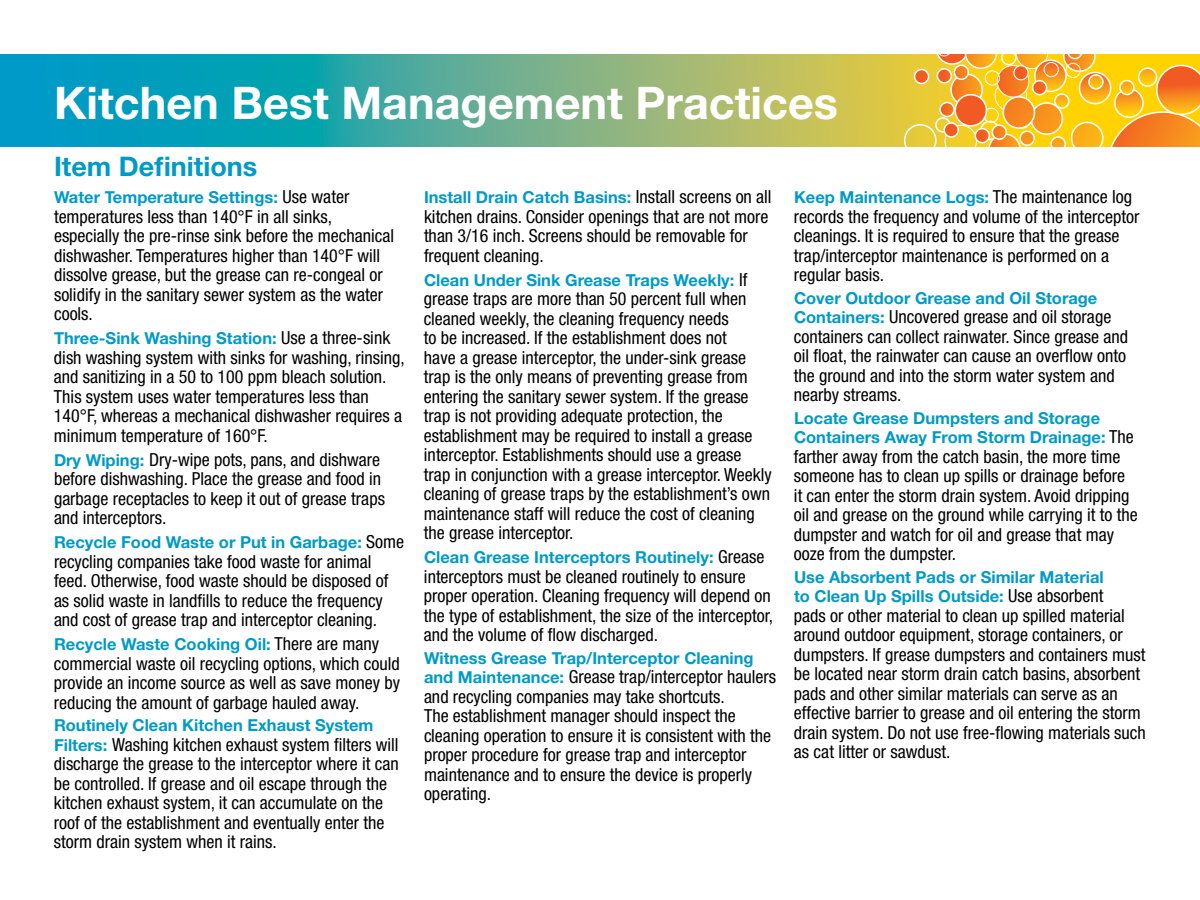
<style>
.page{position:relative;width:1200px;height:900px;background:#fff}
.page>*{position:absolute;margin:0;border:0;box-sizing:border-box;transform-origin:0 0}
.Title_H1{font:700 45px "Helvetica Neue LT Std";color:#fff}
.Title_H1-2{font:700 27px "Helvetica Neue LT Std";color:#009ac7}
.Body_copy{font:condensed 18px/19.5px "Helvetica Neue LT Std";color:#000}
.Body_copy-2{font:700 16.5px/19.5px "Helvetica Neue LT Std";color:#009ac7}
.s1{font-weight:400;font-stretch:condensed;font-size:18px;color:#000}
.s2{font-weight:700;font-stretch:normal;font-size:16.5px;color:#009ac7}
</style>
<div class="page">
<svg style="left:0;top:54px;width:903px;height:93px;background:#59ad93"></svg>
<svg style="left:903px;top:54px;width:297px;height:93px;background:#f7b331"></svg>
<div style="left:991px;top:124px;width:16px;height:16px;border:2px solid #fff;border-radius:50%"></div>
<h1 class="Title_H1" style="left:54px;top:75px;width:786px">Kitchen Best Management Practices</h1>
<h1 class="Title_H1-2" style="left:54px;top:150px;width:205px">Item Definitions</h1>
<p class="Body_copy-2" style="left:54px;top:187px;width:297px">Water Temperature Settings: <span class="s1">Use water</span></p>
<p class="Body_copy" style="left:54px;top:207px;width:342px">temperatures less than 140°F in all sinks, especially the pre-rinse sink before the mechanical dishwasher. Temperatures higher than 140°F will dissolve grease, but the grease can re-congeal or solidify in the sanitary sewer system as the water cools.</p>
<p class="Body_copy-2" style="left:54px;top:328px;width:338px">Three-Sink Washing Station: <span class="s1">Use a three-sink</span></p>
<p class="Body_copy" style="left:54px;top:348px;width:352px">dish washing system with sinks for washing, rinsing, and sanitizing in a 50 to 100 ppm bleach solution.<br>This system uses water temperatures less than 140°F, whereas a mechanical dishwasher requires a minimum temperature of 160°F.</p>
<p class="Body_copy" style="left:54px;top:450px;width:333px"><span class="s2">Dry Wiping:</span> Dry-wipe pots, pans, and dishware before dishwashing. Place the grease and food in garbage receptacles to keep it out of grease traps and interceptors.</p>
<p class="Body_copy-2" style="left:54px;top:532px;width:352px">Recycle Food Waste or Put in Garbage: <span class="s1">Some</span></p>
<p class="Body_copy" style="left:54px;top:552px;width:336px">recycling companies take food waste for animal feed. Otherwise, food waste should be disposed of as solid waste in landfills to reduce the frequency and cost of grease trap and interceptor cleaning.</p>
<p class="Body_copy-2" style="left:54px;top:634px;width:327px">Recycle Waste Cooking Oil: <span class="s1">There are many</span></p>
<p class="Body_copy" style="left:54px;top:654px;width:348px;text-align:justify">commercial waste oil recycling options, which could provide an income source as well as save money by reducing the amount of garbage hauled away.</p>
<p class="Body_copy-2" style="left:54px;top:715px;width:321px">Routinely Clean Kitchen Exhaust System</p>
<p class="Body_copy" style="left:54px;top:735px;width:346px"><span class="s2">Filters:</span> Washing kitchen exhaust system filters will discharge the grease to the interceptor where it can be controlled. If grease and oil escape through the kitchen exhaust system, it can accumulate on the roof of the establishment and eventually enter the storm drain system when it rains.</p>
<p class="Body_copy-2" style="left:424px;top:187px;width:349px">Install Drain Catch Basins: <span class="s1">Install screens on all</span></p>
<p class="Body_copy" style="left:424px;top:207px;width:346px">kitchen drains. Consider openings that are not more than 3/16 inch. Screens should be removable for frequent cleaning.</p>
<p class="Body_copy-2" style="left:424px;top:270px;width:325px">Clean Under Sink Grease Traps Weekly: <span class="s1">If</span></p>
<p class="Body_copy" style="left:424px;top:289px;width:349px">grease traps are more than 50 percent full when cleaned weekly, the cleaning frequency needs<br>to be increased. If the establishment does not<br>have a grease interceptor, the under-sink grease trap is the only means of preventing grease from entering the sanitary sewer system. If the grease trap is not providing adequate protection, the establishment may be required to install a grease interceptor. Establishments should use a grease trap in conjunction with a grease interceptor. Weekly cleaning of grease traps by the establishment’s own maintenance staff will reduce the cost of cleaning the grease interceptor.</p>
<p class="Body_copy-2" style="left:424px;top:547px;width:342px">Clean Grease Interceptors Routinely: <span class="s1">Grease</span></p>
<p class="Body_copy" style="left:424px;top:567px;width:351px">interceptors must be cleaned routinely to ensure proper operation. Cleaning frequency will depend on the type of establishment, the size of the interceptor, and the volume of flow discharged.</p>
<p class="Body_copy-2" style="left:424px;top:648px;width:331px">Witness Grease Trap/Interceptor Cleaning</p>
<p class="Body_copy" style="left:424px;top:667px;width:353px"><span class="s2">and Maintenance:</span> Grease trap/interceptor haulers and recycling companies may take shortcuts.<br>The establishment manager should inspect the cleaning operation to ensure it is consistent with the proper procedure for grease trap and interceptor maintenance and to ensure the device is properly operating.</p>
<p class="Body_copy-2" style="left:794px;top:187px;width:340px">Keep Maintenance Logs: <span class="s1">The maintenance log</span></p>
<p class="Body_copy" style="left:794px;top:207px;width:347px">records the frequency and volume of the interceptor cleanings. It is required to ensure that the grease trap/interceptor maintenance is performed on a regular basis.</p>
<p class="Body_copy-2" style="left:794px;top:288px;width:305px">Cover Outdoor Grease and Oil Storage</p>
<p class="Body_copy" style="left:794px;top:307px;width:336px"><span class="s2">Containers:</span> Uncovered grease and oil storage containers can collect rainwater. Since grease and oil float, the rainwater can cause an overflow onto the ground and into the storm water system and nearby streams.</p>
<p class="Body_copy-2" style="left:794px;top:408px;width:341px">Locate Grease Dumpsters and Storage<br>Containers Away From Storm Drainage: <span class="s1">The</span></p>
<p class="Body_copy" style="left:794px;top:447px;width:345px">farther away from the catch basin, the more time someone has to clean up spills or drainage before it can enter the storm drain system. Avoid dripping oil and grease on the ground while carrying it to the dumpster and watch for oil and grease that may ooze from the dumpster.</p>
<p class="Body_copy-2" style="left:794px;top:567px;width:311px">Use Absorbent Pads or Similar Material to Clean Up Spills Outside: <span class="s1">Use absorbent</span></p>
<p class="Body_copy" style="left:794px;top:606px;width:353px">pads or other material to clean up spilled material around outdoor equipment, storage containers, or dumpsters. If grease dumpsters and containers must be located near storm drain catch basins, absorbent pads and other similar materials can serve as an effective barrier to grease and oil entering the storm drain system. Do not use free-flowing materials such as cat litter or sawdust.</p>
</div>
